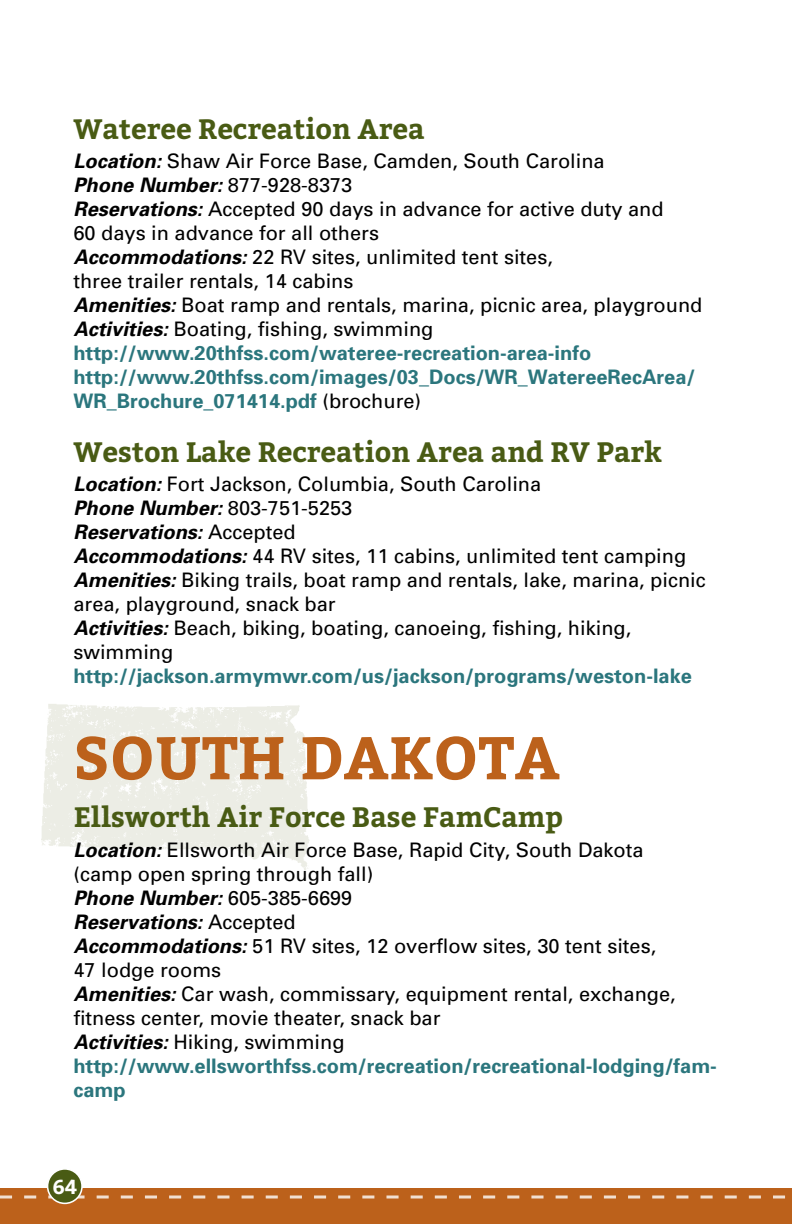
<style>
.page{position:relative;width:792px;height:1224px;background:#fff}
.page>*{position:absolute;margin:0;border:0;box-sizing:border-box;transform-origin:0 0}
.t1{font:700 60px "Bitter";color:#bc611b}
.t2{font:700 28px "Bitter";color:#495b14}
.t3{font:20px/24px "Univers";color:#000}
.t4{font:700 20px/24px "Univers";color:#2b767d}
.t5{font:italic 700 20px "Univers";color:#000}
.t6{font:700 20px "Bitter";color:#fff}
.s1{font-weight:700;font-style:italic}
.s2{font-weight:400;font-style:normal}
.s3{font-weight:400;color:#000}
</style>
<div class="page">
<div style="left:0;top:1188px;width:792px;height:36px;background:#bc611b"></div>
<svg style="left:0;top:1196px;width:785px;height:2px"></svg>
<div style="left:48px;top:1169px;width:34px;height:34px;background:#495b14;border-radius:50%"></div>
<div style="left:47px;top:1168px;width:36px;height:36px;border:2px solid #fff;border-radius:50%"></div>
<img style="left:41px;top:704px;width:269px;height:166px">
<h3 class="t2" style="left:73px;top:112px;width:353px">Wateree Recreation Area</h3>
<p class="t3" style="left:73px;top:148px;width:533px"><span class="s1">Location:</span> Shaw Air Force Base, Camden, South Carolina</p>
<p class="t5" style="left:73px;top:172px;width:280px">Phone Number: <span class="s2">877-928-8373</span></p>
<p class="t3" style="left:73px;top:196px;width:592px"><span class="s1">Reservations:</span> Accepted 90 days in advance for active duty and<br>60 days in advance for all others</p>
<p class="t3" style="left:73px;top:244px;width:481px"><span class="s1">Accommodations:</span> 22 RV sites, unlimited tent sites, three trailer rentals, 14 cabins</p>
<p class="t3" style="left:73px;top:292px;width:631px"><span class="s1">Amenities:</span> Boat ramp and rentals, marina, picnic area, playground</p>
<p class="t3" style="left:73px;top:316px;width:362px"><span class="s1">Activities:</span> Boating, fishing, swimming</p>
<p class="t4" style="left:73px;top:340px;width:623px">http://www.20thfss.com/wateree-recreation-area-info http://www.20thfss.com/images/03_Docs/WR_WatereeRecArea/<br>WR_Brochure_071414.pdf <span class="s3">(brochure)</span></p>
<h3 class="t2" style="left:73px;top:435px;width:590px">Weston Lake Recreation Area and RV Park</h3>
<p class="t3" style="left:73px;top:472px;width:469px"><span class="s1">Location:</span> Fort Jackson, Columbia, South Carolina</p>
<p class="t5" style="left:73px;top:495px;width:280px">Phone Number: <span class="s2">803-751-5253</span></p>
<p class="t5" style="left:73px;top:519px;width:224px">Reservations: <span class="s2">Accepted</span></p>
<p class="t3" style="left:73px;top:544px;width:614px"><span class="s1">Accommodations:</span> 44 RV sites, 11 cabins, unlimited tent camping</p>
<p class="t3" style="left:73px;top:568px;width:634px"><span class="s1">Amenities:</span> Biking trails, boat ramp and rentals, lake, marina, picnic area, playground, snack bar</p>
<p class="t3" style="left:73px;top:616px;width:559px"><span class="s1">Activities:</span> Beach, biking, boating, canoeing, fishing, hiking, swimming</p>
<p class="t4" style="left:73px;top:664px;width:620px">http://jackson.armymwr.com/us/jackson/programs/weston-lake</p>
<h2 class="t1" style="left:73px;top:722px;width:488px">SOUTH DAKOTA</h2>
<h3 class="t2" style="left:73px;top:801px;width:491px">Ellsworth Air Force Base FamCamp</h3>
<p class="t3" style="left:73px;top:837px;width:572px"><span class="s1">Location:</span> Ellsworth Air Force Base, Rapid City, South Dakota (camp open spring through fall)</p>
<p class="t5" style="left:73px;top:885px;width:280px">Phone Number: <span class="s2">605-385-6699</span></p>
<p class="t5" style="left:73px;top:909px;width:224px">Reservations: <span class="s2">Accepted</span></p>
<p class="t3" style="left:73px;top:933px;width:584px"><span class="s1">Accommodations:</span> 51 RV sites, 12 overflow sites, 30 tent sites,<br>47 lodge rooms</p>
<p class="t3" style="left:73px;top:981px;width:604px"><span class="s1">Amenities:</span> Car wash, commissary, equipment rental, exchange, fitness center, movie theater, snack bar</p>
<p class="t3" style="left:73px;top:1029px;width:273px"><span class="s1">Activities:</span> Hiking, swimming</p>
<p class="t4" style="left:73px;top:1053px;width:645px">http://www.ellsworthfss.com/recreation/recreational-lodging/fam&shy;camp</p>
<p class="t6" style="left:52px;top:1174px;width:26px">64</p>
</div>
